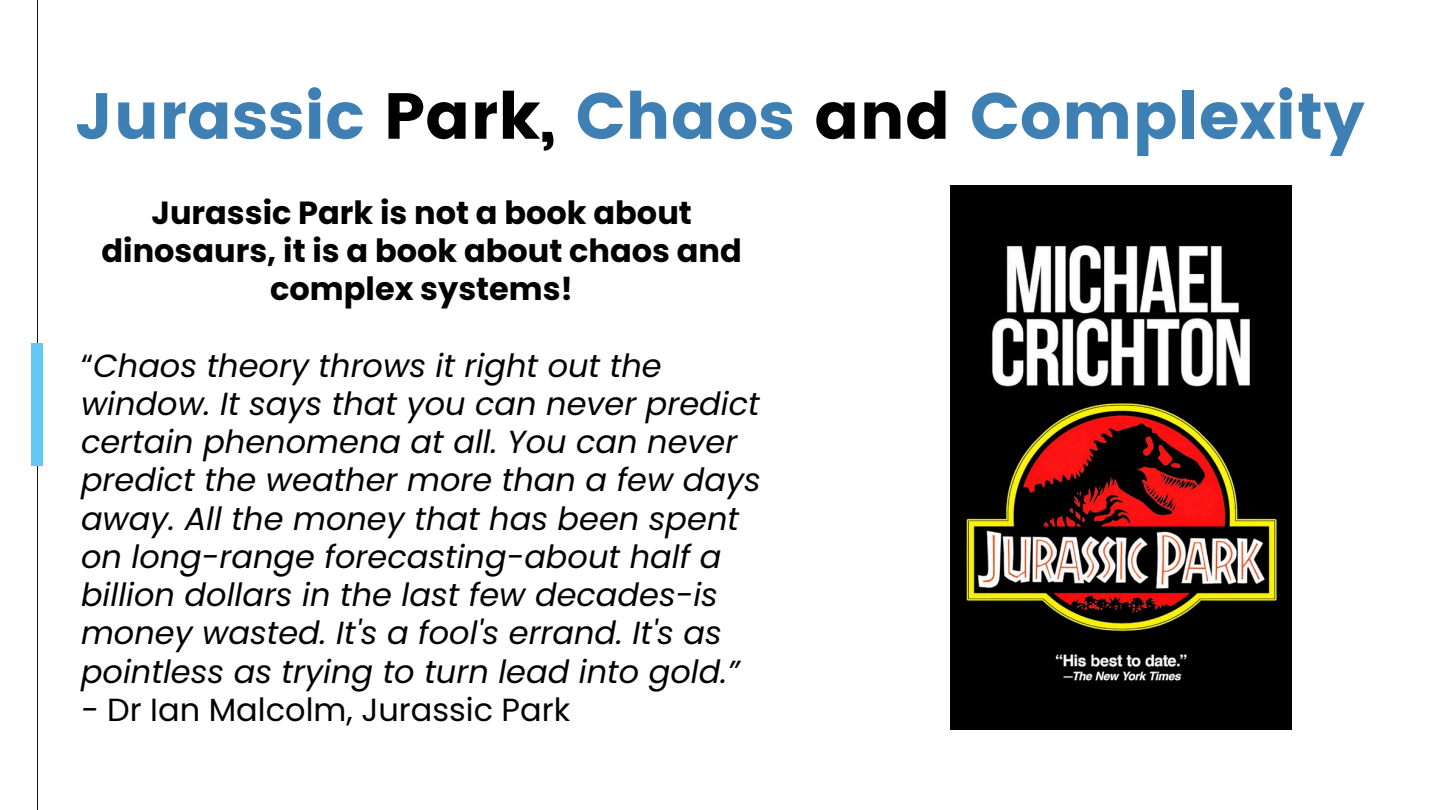
<style>
.page{position:relative;width:1440px;height:810px;background:#fff}
.page>*{position:absolute;margin:0;border:0;box-sizing:border-box;transform-origin:0 0}
.t1{font:65px "Poppins";color:#3e80b4}
.t2{font:italic 32px/38.2px "Poppins";color:#000}
.t3{font:700 32px/38.2px "Poppins";color:#000;text-align:center}
.t4{font:32px "Poppins";color:#000}
.s1{color:#000}
.s2{font-style:normal}
.s3{font-style:italic}
</style>
<div class="page">
<hr style="left:37px;top:0;width:1px;height:810px;background:#141414">
<div style="left:32px;top:344px;width:11px;height:122px;background:#62c9f2"></div>
<img style="left:950px;top:185px;width:341px;height:544px">
<h2 class="t1" style="left:75px;top:78px;width:1291px">Jurassic <span class="s1">Park,</span> Chaos <span class="s1">and</span> Complexity</h2>
<p class="t3" style="left:102px;top:193px;width:642px">Jurassic Park is not a book about dinosaurs, it is a book about chaos and complex systems!</p>
<p class="t2" style="left:81px;top:346px;width:681px"><span class="s2">“</span>Chaos theory throws it right out the window. It says that you can never predict certain phenomena at all. You can never predict the weather more than a few days away. All the money that has been spent on long-range forecasting-about half a billion dollars in the last few decades-is money wasted. It's a fool's errand. It's as pointless as trying to turn lead into gold.”</p>
<p class="t4" style="left:81px;top:687px;width:491px"><span class="s3">-</span> Dr Ian Malcolm, Jurassic Park</p>
</div>
